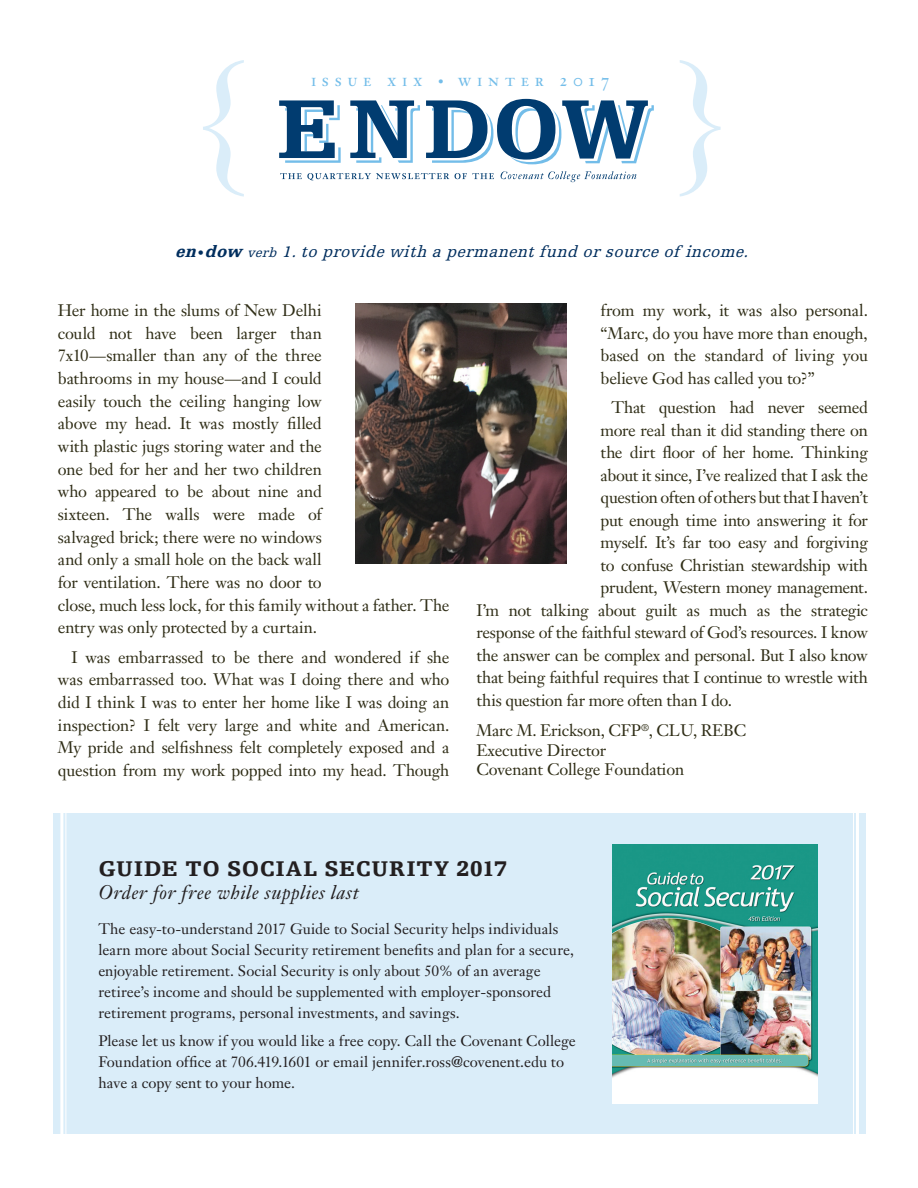
<style>
.page{position:relative;width:918px;height:1188px;background:#fff}
.page>*{position:absolute;margin:0;border:0;box-sizing:border-box;transform-origin:0 0}
.t1{font:150px "Times New Roman";color:#daedf9}
.t2{font:900 22.5px "Egyptienne FLT Std";letter-spacing:.045em;color:#231f20}
.t3{font:italic 19.5px "Janson Text LT Std";letter-spacing:.025em;color:#231f20}
.t4{font:18px "Janson Text LT Std";letter-spacing:.31em;color:#73bde9}
.t5{font:16.5px/22.6px "Janson Text LT Std";letter-spacing:-.01em;color:#2f2d16}
.t6{font:italic 16.5px "Egyptienne FLT Std";color:#002e5e}
.t7{font:15px/21px "Janson Text LT Std";color:#231f20}
.s1{font-size:12px}
.s2{font-weight:900}
.s3{font-weight:900;font-style:normal;font-size:13.5px}
.s4{font-size:13.5px}
</style>
<div class="page">
<svg style="left:279px;top:100px;width:62px;height:63px"></svg>
<svg style="left:350px;top:100px;width:70px;height:63px"></svg>
<svg style="left:426px;top:99px;width:228px;height:65px"></svg>
<svg style="left:280px;top:173px;width:169px;height:7px"></svg>
<svg style="left:455px;top:173px;width:39px;height:6px"></svg>
<svg style="left:501px;top:171px;width:135px;height:11px"></svg>
<img style="left:356px;top:304px;width:211px;height:260px">
<div style="left:59px;top:813px;width:801px;height:321px;background:#daedf9"></div>
<img style="left:612px;top:845px;width:206px;height:259px">
<h1 class="t1" style="left:182px;top:13px;width:73px">{</h1>
<h1 class="t1" style="left:667px;top:13px;width:73px">}</h1>
<p class="t4" style="left:311px;top:68px;width:300px">issue xix <span class="s1">•</span> winter 2017</p>
<p class="t6" style="left:175px;top:243px;width:579px"><span class="s2">en</span><span class="s3">•</span> <span class="s2">dow</span> <span class="s4">verb</span> 1.to provide with a permanentfund orsource of income.</p>
<p class="t5" style="left:58px;top:299px;width:393px">Her home in the slums of New Delhi<br>could not have been larger than<br>7x10—smaller than any of the three<br>bathrooms in my house—and I could<br>easily touch the ceiling hanging low<br>above my head. It was mostly filled<br>with plastic jugs storing water and the<br>one bed for her and her two children<br>who appeared to be about nine and<br>sixteen. The walls were made of<br>salvaged brick; there were no windows<br>and only a small hole on the back wall<br>for ventilation. There was no door to<br>close, much less lock, for this family without a father. The entry was only protected by a curtain.</p>
<p class="t5" style="left:58px;top:645px;width:393px;text-align:justify;text-indent:13px">I was embarrassed to be there and wondered if she was embarrassed too. What was I doing there and who did I think I was to enter her home like I was doing an inspection? I felt very large and white and American.<br>My pride and selfishness felt completely exposed and a question from my work popped into my head. Though</p>
<p class="t5" style="left:601px;top:299px;width:269px;text-align:justify">from my work, it was also personal. “Marc, do you have more than enough, based on the standard of living you believe God has called you to?”</p>
<p class="t5" style="left:611px;top:396px;width:258px">That question had never seemed</p>
<p class="t5" style="left:601px;top:419px;width:269px">more real than it did standing there on</p>
<p class="t5" style="left:601px;top:441px;width:269px">the dirt floor of her home. Thinking</p>
<p class="t5" style="left:601px;top:464px;width:269px">about it since, I’ve realized that I ask the</p>
<p class="t5" style="left:601px;top:486px;width:269px">question often of others but that I haven’t</p>
<p class="t5" style="left:601px;top:509px;width:269px">put enough time into answering it for</p>
<p class="t5" style="left:601px;top:531px;width:269px">myself. It’s far too easy and forgiving</p>
<p class="t5" style="left:601px;top:554px;width:269px">to confuse Christian stewardship with</p>
<p class="t5" style="left:601px;top:576px;width:269px">prudent, Western money management.</p>
<p class="t5" style="left:476px;top:599px;width:393px">I’m not talking about guilt as much as the strategic</p>
<p class="t5" style="left:476px;top:621px;width:393px">response of the faithful steward of God’s resources. I know</p>
<p class="t5" style="left:476px;top:644px;width:393px">the answer can be complex and personal. But I also know</p>
<p class="t5" style="left:476px;top:666px;width:393px">that being faithful requires that I continue to wrestle with</p>
<p class="t5" style="left:476px;top:689px;width:257px">this question far more often than I do.</p>
<p class="t5" style="left:476px;top:721px;width:271px;line-height:19.4px">Marc M. Erickson, CFP<sup>®</sup>, CLU, REBC<br>Executive Director<br>Covenant College Foundation</p>
<h2 class="t2" style="left:99px;top:856px;width:410px">GUIDE TO SOCIAL SECURITY 2017</h2>
<p class="t3" style="left:99px;top:881px;width:262px">Order for free while supplies last</p>
<p class="t7" style="left:98px;top:919px;width:477px">The easy-to-understand 2017 Guide to Social Security helps individuals learn more about Social Security retirement benefits and plan for a secure, enjoyable retirement. Social Security is only about 50% of an average retiree’s income and should be supplemented with employer-sponsored retirement programs, personal investments, and savings.</p>
<p class="t7" style="left:98px;top:1030px;width:479px">Please let us know if you would like a free copy. Call the Covenant College<br>Foundation office at 706.419.1601 or email jennifer.ross@covenent.edu to have a copy sent to your home.</p>
</div>
